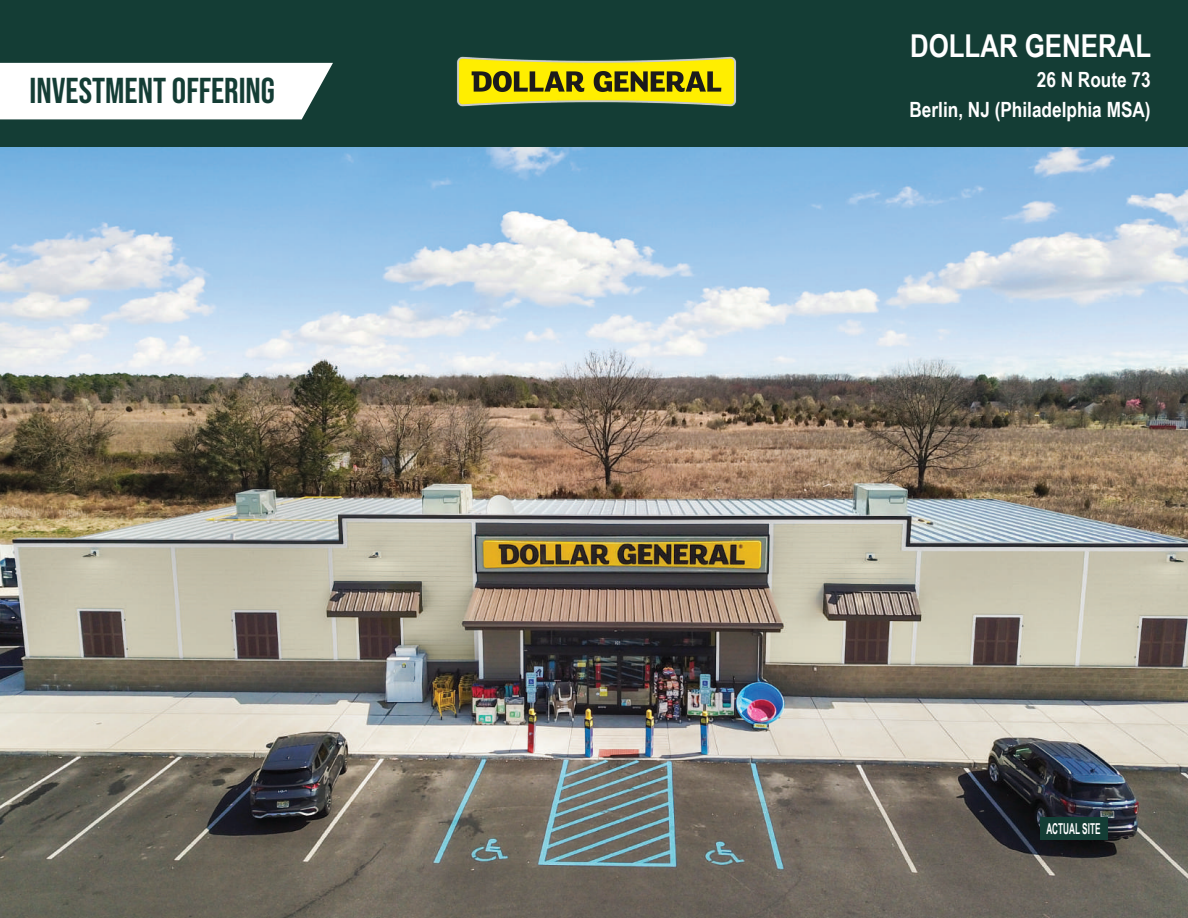
<style>
.page{position:relative;width:1188px;height:918px;background:#fff}
.page>*{position:absolute;margin:0;border:0;box-sizing:border-box;transform-origin:0 0}
.t1{font:36px "Bebas Neue";color:#143d35}
.t2{font:700 31.5px "Arial Narrow";color:#fff}
.t3{font:700 21px/29.7px "Arial Narrow";color:#fff;text-align:right}
.t4{font:700 15px "Arial Narrow";color:#fff;scale:.67 1}
</style>
<div class="page">
<img style="left:0;top:146px;width:1188px;height:772px">
<div style="left:0;top:0;width:1188px;height:146px;background:#143d35"></div>
<div style="left:0;top:63px;width:333px;height:56px;background:#fff"></div>
<img style="left:415px;top:56px;width:363px;height:147px">
<div style="left:1040px;top:817px;width:68px;height:23px;background:#143d35"></div>
<h1 class="t1" style="left:30px;top:70px;width:247px">INVESTMENT OFFERING</h1>
<h2 class="t2" style="left:910px;top:28px;width:243px">DOLLAR GENERAL</h2>
<p class="t3" style="left:910px;top:65px;width:243px">26 N Route 73<br>Berlin, NJ (Philadelphia MSA)</p>
<p class="t4" style="left:1046px;top:820px;width:82px">ACTUAL SITE</p>
</div>
